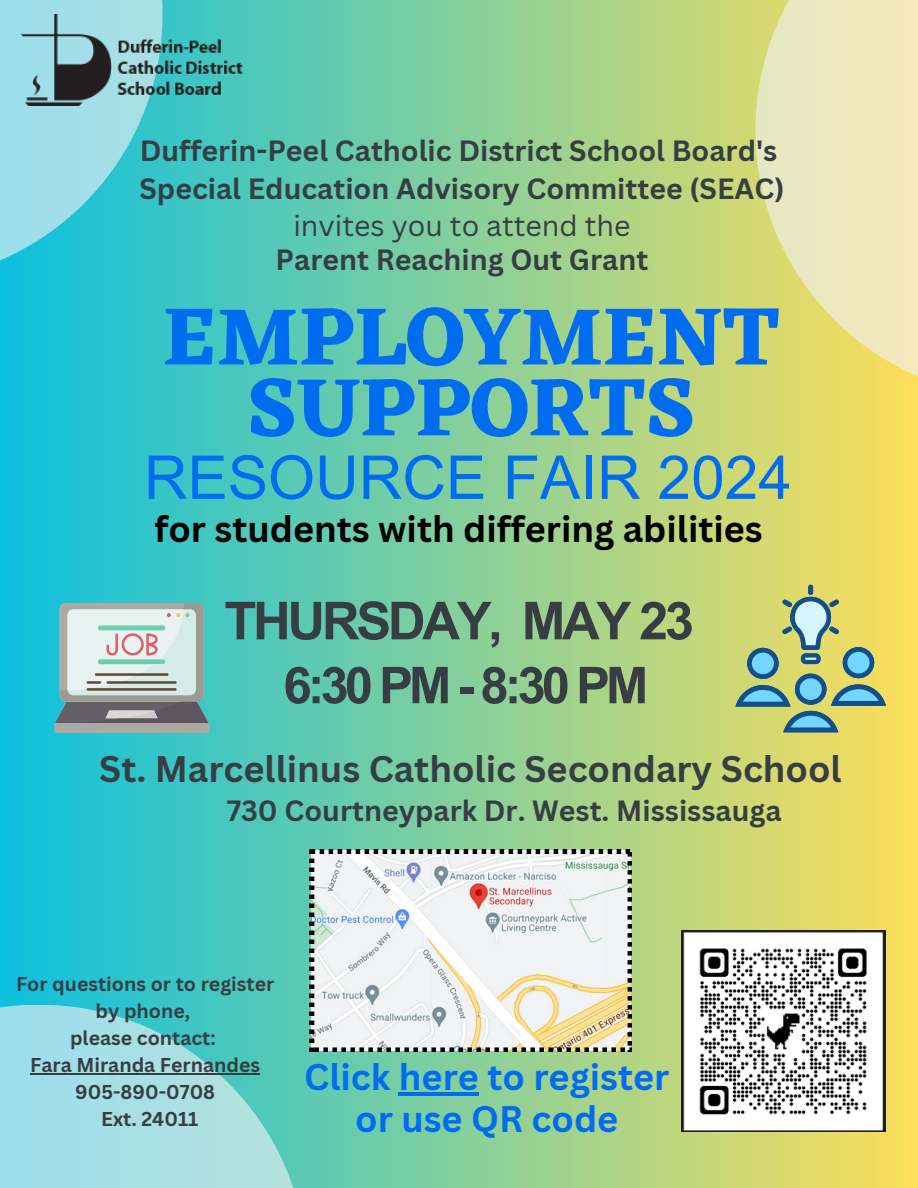
<style>
.page{position:relative;width:918px;height:1188px;background:#fff}
.page>*{position:absolute;margin:0;border:0;box-sizing:border-box;transform-origin:0 0}
.t1{font:700 84px/70.8px "Eczar";color:#006df0;text-align:center}
.t2{font:60.45px "Arial Unicode MS";color:#006df0}
.t3{font:700 52.35px "Arial Unicode MS";letter-spacing:-.065em;color:#363e44}
.t4{font:700 50.85px "Arial Unicode MS";letter-spacing:-.08em;color:#363e44}
.t5{font:700 36px "Canva Sans";color:#363e44}
.t6{font:700 36px "Canva Sans";color:#000}
.t7{font:700 36px/41.7px "Canva Sans";color:#006df0;text-align:center}
.t8{font:700 28.5px/37.5px "Canva Sans";color:#363e44;text-align:center}
.t9{font:700 19.5px/27px "Canva Sans";color:#363e44;text-align:center}
.s1{font-weight:400}
</style>
<div class="page">
<div style="left:0;top:0;width:918px;height:1188px;background:linear-gradient(to right,#0cc0df,#fcdd5a)"></div>
<svg style="left:0;top:0;width:163px;height:282px;background:#6bd2de"></svg>
<svg style="left:0;top:1005px;width:307px;height:183px;background:#8dd8da"></svg>
<svg style="left:755px;top:0;width:163px;height:398px;background:#eae4a9"></svg>
<img style="left:22px;top:14px;width:220px;height:92px">
<svg style="left:55px;top:603px;width:154px;height:129px;background:#b2c1bf"></svg>
<hr style="left:95px;top:673px;width:74px;height:3px;background:#604533">
<hr style="left:107px;top:681px;width:70px;height:3px;background:#604533">
<hr style="left:87px;top:681px;width:14px;height:3px;background:#604533">
<hr style="left:87px;top:688px;width:90px;height:3px;background:#604533">
<svg style="left:735px;top:585px;width:151px;height:147px;background:#b0c284"></svg>
<svg style="left:310px;top:850px;width:322px;height:202px;fill:#f1f3f4"></svg>
<img style="left:682px;top:931px;width:203px;height:201px">
<hr style="left:399px;top:1092px;width:80px;height:4px;background:#006df0">
<hr style="left:30px;top:1073px;width:230px;height:1px;background:#363e44">
<p class="t8" style="left:139px;top:131px;width:646px">Dufferin-Peel Catholic District School Board's<br>Special Education Advisory Committee (SEAC) <span class="s1">invites you to attend the</span></p>
<p class="t8" style="left:276px;top:240px;width:374px">Parent Reaching Out Grant</p>
<h2 class="t1" style="left:163px;top:300px;width:618px">EMPLOYMENT<br>SUPPORTS</h2>
<h4 class="t2" style="left:144px;top:434px;width:649px">RESOURCE FAIR 2024</h4>
<p class="t6" style="left:154px;top:503px;width:610px">for students with differing abilities</p>
<h3 class="t3" style="left:224px;top:583px;width:471px">THURSDAY, MAY 23</h3>
<p class="t4" style="left:283px;top:649px;width:366px">6:30 PM - 8:30 PM</p>
<h3 class="t5" style="left:99px;top:744px;width:744px">St. Marcellinus Catholic Secondary School</h3>
<h4 class="t8" style="left:227px;top:791px;width:556px">730 Courtneypark Dr. West. Mississauga</h4>
<p class="t9" style="left:16px;top:970px;width:260px">For questions or to register by phone,</p>
<p class="t9" style="left:70px;top:1024px;width:147px">please contact:</p>
<p class="t9" style="left:30px;top:1051px;width:231px">Fara Miranda Fernandes</p>
<p class="t9" style="left:75px;top:1078px;width:142px">905-890-0708</p>
<p class="t9" style="left:101px;top:1105px;width:99px">Ext. 24011</p>
<h5 class="t7" style="left:304px;top:1055px;width:367px">Click here to register or use QR code</h5>
</div>
